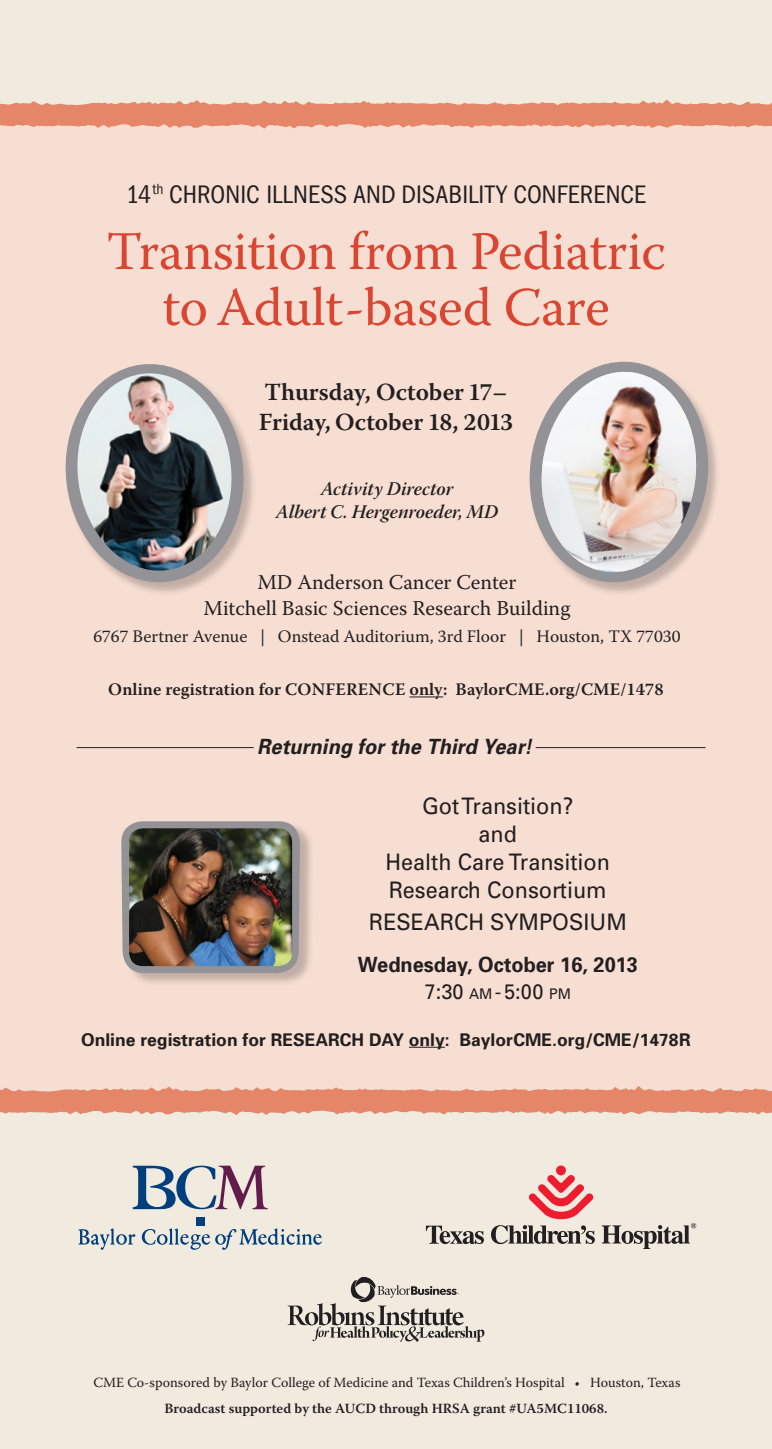
<style>
.page{position:relative;width:772px;height:1449px;background:#f0eadf}
.page>*{position:absolute;margin:0;border:0;box-sizing:border-box;transform-origin:0 0}
.t1{font:54.25px/56px "Warnock Pro";letter-spacing:-.01em;color:#da4631;text-align:center}
.t2{font:26.25px "Franklin Got Cd ITC";letter-spacing:.005em;color:#231f20}
.t3{font:600 24.5px/29.8px "Warnock Pro";color:#231f20}
.t4{font:22.75px/28px "Univers";color:#231f20;text-align:center;scale:.95 1}
.t5{font:21px/26.2px "Warnock Pro";color:#231f20;text-align:center}
.t6{font:700 21px/26.2px "Univers";color:#231f20;text-align:center;scale:.95 1}
.t7{font:italic 700 21px "Univers";letter-spacing:.005em;color:#231f20;scale:.95 1}
.t8{font:19.25px/22.8px "Warnock Pro Semibold It Subh";letter-spacing:.005em;color:#231f20;text-align:center}
.t9{font:17.5px "Warnock Pro";color:#231f20}
.t10{font:700 17.5px "Univers";color:#231f20}
.t11{font:600 17.5px "Warnock Pro";color:#231f20}
.t12{font:14px "Warnock Pro";color:#231f20}
.t13{font:600 14px "Warnock Pro";color:#231f20}
.s1{font-weight:400}
.s2{font-weight:400;font-size:14.7px}
</style>
<div class="page">
<div style="left:0;top:115px;width:772px;height:986px;background:#f7ded2"></div>
<svg style="left:529px;top:1175px;width:64px;height:44px"></svg>
<div style="left:556px;top:1166px;width:10px;height:9px;background:#ed1c2e;border-radius:50%"></div>
<svg style="left:491px;top:1225px;width:104px;height:19px"></svg>
<svg style="left:426px;top:1226px;width:58px;height:18px"></svg>
<svg style="left:601px;top:1223px;width:95px;height:26px"></svg>
<svg style="left:0;top:99px;width:772px;height:30px"></svg>
<svg style="left:0;top:1086px;width:772px;height:29px"></svg>
<svg style="left:287px;top:1277px;width:197px;height:65px"></svg>
<div style="left:124px;top:822px;width:191px;height:164px;background:#231f20;opacity:.25"></div>
<svg style="left:121px;top:821px;width:179px;height:152px"></svg>
<img style="left:129px;top:828px;width:163px;height:138px">
<div style="left:529px;top:363px;width:192px;height:233px;background:#231f20;opacity:.25"></div>
<svg style="left:529px;top:361px;width:186px;height:227px"></svg>
<svg style="left:535px;top:367px;width:167px;height:5px"></svg>
<img style="left:535px;top:372px;width:167px;height:206px">
<div style="left:66px;top:365px;width:190px;height:232px;background:#231f20;opacity:.25"></div>
<svg style="left:65px;top:364px;width:185px;height:224px"></svg>
<img style="left:72px;top:373px;width:165px;height:202px">
<hr style="left:77px;top:747px;width:177px;height:1px;background:#231f20">
<hr style="left:535px;top:747px;width:170px;height:1px;background:#231f20">
<div style="left:196px;top:1217px;width:8px;height:8px;background:#003e7e"></div>
<svg style="left:79px;top:1228px;width:56px;height:22px"></svg>
<svg style="left:142px;top:1228px;width:180px;height:22px"></svg>
<svg style="left:133px;top:1166px;width:135px;height:44px"></svg>
<hr style="left:409px;top:1047px;width:36px;height:1px;background:#231f20">
<hr style="left:409px;top:697px;width:34px;height:1px;background:#231f20">
<h2 class="t2" style="left:126px;top:179px;width:522px">14<sup>TH</sup> CHRONIC ILLNESS AND DISABILITY CONFERENCE</h2>
<h1 class="t1" style="left:106px;top:222px;width:561px">Transition from Pediatric to Adult-based Care</h1>
<h3 class="t3" style="left:259px;top:377px;width:255px">Thursday, October 17–<br>Friday, October 18, 2013</h3>
<h3 class="t8" style="left:276px;top:477px;width:224px">Activity Director<br>Albert C. Hergenroeder, MD</h3>
<h3 class="t5" style="left:203px;top:568px;width:368px">MD Anderson Cancer Center<br>Mitchell Basic Sciences Research Building</h3>
<p class="t9" style="left:93px;top:626px;width:588px">6767 Bertner Avenue | Onstead Auditorium, 3rd Floor | Houston, TX 77030</p>
<p class="t11" style="left:108px;top:678px;width:557px">Online registration for conference only: BaylorCME.org/CME/1478</p>
<h3 class="t7" style="left:257px;top:733px;width:291px">Returning for the Third Year!</h3>
<h3 class="t4" style="left:385px;top:792px;width:238px">Got Transition?<br>and<br>Health Care Transition<br>Research Consortium</h3>
<h3 class="t4" style="left:369px;top:908px;width:90px">Research</h3>
<h3 class="t4" style="left:490px;top:908px;width:145px">symposium</h3>
<h3 class="t6" style="left:358px;top:951px;width:296px">Wednesday, October 16, 2013<br><span class="s1">7:30</span> <span class="s2">AM</span> <span class="s1">-5:00</span> <span class="s2">PM</span></h3>
<p class="t10" style="left:81px;top:1028px;width:611px">Online registration for Research Day only: BaylorCME.org/CME/1478R</p>
<p class="t12" style="left:93px;top:1374px;width:588px">CME Co-sponsored by Baylor College of Medicine and Texas Children’s Hospital • Houston, Texas</p>
<p class="t13" style="left:164px;top:1400px;width:445px">Broadcast supported by the AUCD through HRSA grant #UA5MC11068.</p>
</div>
